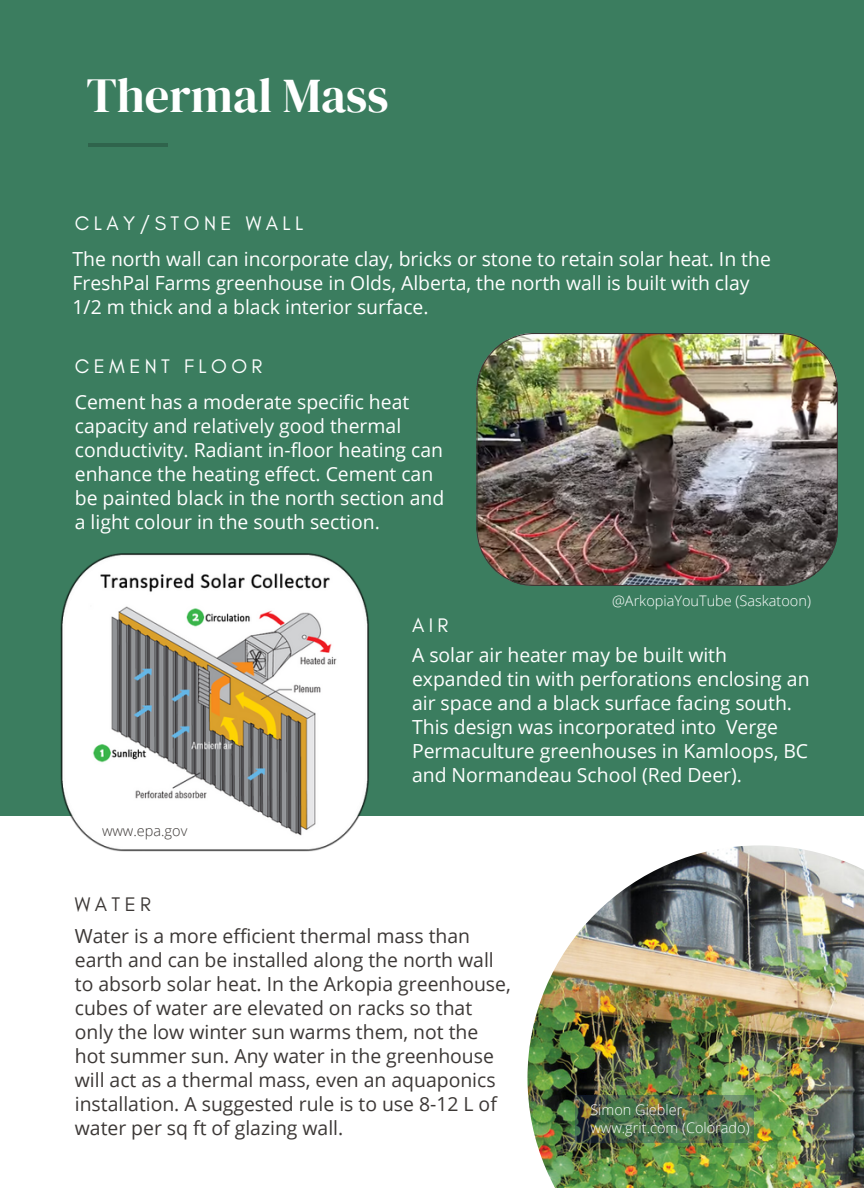
<style>
.page{position:relative;width:864px;height:1188px;background:#3b7d5f}
.page>*{position:absolute;margin:0;border:0;box-sizing:border-box;transform-origin:0 0}
.t1{font:48.45px "DM Serif Display";color:#fff}
.t2{font:19.95px "Glacial Indifference";letter-spacing:.22em;color:#fff}
.t3{font:19.95px "Glacial Indifference";letter-spacing:.22em;color:#3c3836}
.t4{font:19.35px/24px "Open Sans";color:#fff}
.t5{font:19.35px/24px "Open Sans";color:#3c3836}
.t6{font:300 14.55px/18px "Open Sans";color:#fff}
.t7{font:300 14.55px "Open Sans";color:#3c3836}
</style>
<div class="page">
<div style="left:0;top:816px;width:864px;height:372px;background:#fff"></div>
<img style="left:528px;top:845px;width:336px;height:343px">
<hr style="left:89px;top:143px;width:79px;height:3px;background:#000">
<img style="left:476px;top:333px;width:362px;height:253px">
<img style="left:575px;top:1096px;width:178px;height:47px">
<img style="left:60px;top:554px;width:309px;height:298px">
<p class="t1" style="left:86px;top:61px;width:304px">Thermal Mass</p>
<p class="t2" style="left:75px;top:211px;width:230px">CLAY/STONE WALL</p>
<p class="t4" style="left:73px;top:246px;width:700px">The north wall can incorporate clay, bricks or stone to retain solar heat. In the<br>FreshPal Farms greenhouse in Olds, Alberta, the north wall is built with clay<br>1/2 m thick and a black interior surface.</p>
<p class="t2" style="left:75px;top:354px;width:189px">CEMENT FLOOR</p>
<p class="t4" style="left:75px;top:389px;width:371px">Cement has a moderate specific heat capacity and relatively good thermal conductivity. Radiant in-floor heating can enhance the heating effect. Cement can be painted black in the north section and a light colour in the south section.</p>
<p class="t2" style="left:412px;top:613px;width:38px">AIR</p>
<p class="t6" style="left:612px;top:591px;width:200px">@ArkopiaYouTube (Saskatoon)</p>
<p class="t7" style="left:102px;top:820px;width:87px">www.epa.gov</p>
<p class="t4" style="left:412px;top:643px;width:399px">A solar air heater may be built with expanded tin with perforations enclosing an air space and a black surface facing south.<br>This design was incorporated into Verge Permaculture greenhouses in Kamloops, BC and Normandeau School (Red Deer).</p>
<p class="t3" style="left:75px;top:892px;width:78px">WATER</p>
<p class="t5" style="left:75px;top:923px;width:437px">Water is a more efficient thermal mass than earth and can be installed along the north wall to absorb solar heat. In the Arkopia greenhouse, cubes of water are elevated on racks so that only the low winter sun warms them, not the hot summer sun. Any water in the greenhouse will act as a thermal mass, even an aquaponics installation. A suggested rule is to use 8-12 L of water per sq ft of glazing wall.</p>
<p class="t6" style="left:590px;top:1101px;width:161px">Simon Giebler, www.grit.com (Colorado)</p>
</div>
